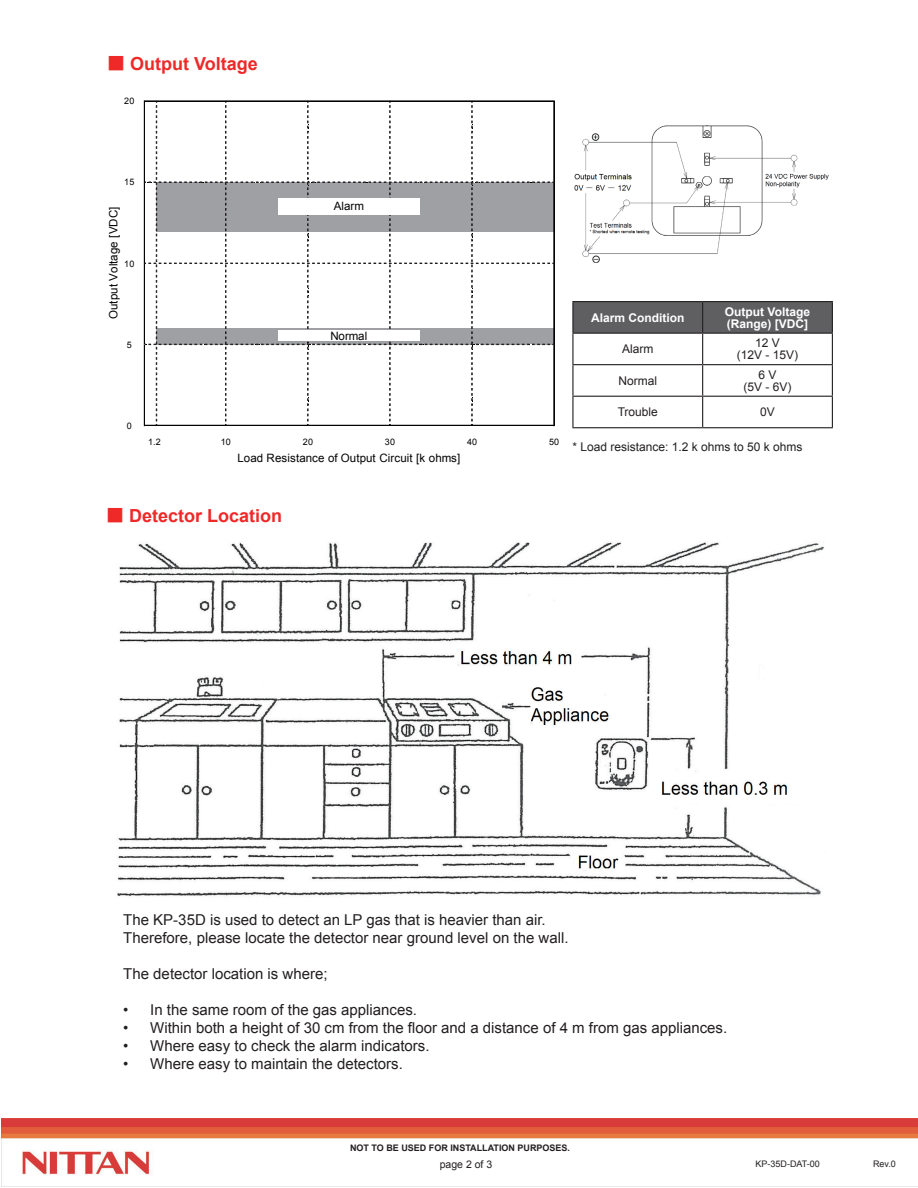
<style>
.page{position:relative;width:918px;height:1188px;background:#fff}
.page>*{position:absolute;margin:0;border:0;box-sizing:border-box;transform-origin:0 0}
.t1{font:700 18px "Arial";color:#ee2928}
.t2{font:15px/18px "Arial";color:#231f20}
.t3{font:12px/12px "Arial";color:#231f20;text-align:center}
.t4{font:700 12px/12px "Arial";color:#fff}
.t5{font:11.55px "Arial";color:#030303}
.t6{font:10.5px "Arial";color:#231f20}
.t7{font:700 9px "Arial";color:#231f20}
.t8{font:9px "Arial";letter-spacing:.015em;color:#030303}
.t9{font:9px "Arial";color:#231f20}
.s1{font-family:"Koz Min Pr 6 N";font-weight:400}
</style>
<div class="page">
<hr style="left:554px;top:101px;width:1px;height:325px;background:#030303">
<svg style="left:143px;top:101px;width:411px;height:326px"></svg>
<hr style="left:145px;top:425px;width:409px;height:1px;background:#030303">
<div style="left:278px;top:331px;width:142px;height:10px;background:#fff"></div>
<div style="left:279px;top:198px;width:141px;height:16px;background:#fff"></div>
<img style="left:1px;top:1119px;width:917px;height:67px">
<div style="left:675px;top:1153px;width:145px;height:22px;background:#fff"></div>
<div style="left:829px;top:1153px;width:67px;height:22px;background:#fff"></div>
<svg style="left:574px;top:302px;width:258px;height:31px;background:#5d5d60"></svg>
<hr style="left:572px;top:301px;width:131px;height:1px;background:#231f20">
<hr style="left:572px;top:302px;width:2px;height:31px;background:#231f20">
<hr style="left:703px;top:301px;width:130px;height:1px;background:#231f20">
<hr style="left:702px;top:302px;width:1px;height:31px;background:#231f20">
<hr style="left:832px;top:302px;width:1px;height:31px;background:#231f20">
<hr style="left:572px;top:333px;width:131px;height:1px;background:#231f20">
<hr style="left:572px;top:334px;width:2px;height:30px;background:#231f20">
<hr style="left:703px;top:333px;width:130px;height:1px;background:#231f20">
<hr style="left:702px;top:334px;width:1px;height:30px;background:#231f20">
<hr style="left:832px;top:334px;width:1px;height:30px;background:#231f20">
<hr style="left:572px;top:364px;width:131px;height:1px;background:#231f20">
<hr style="left:572px;top:365px;width:2px;height:31px;background:#231f20">
<hr style="left:703px;top:364px;width:130px;height:1px;background:#231f20">
<hr style="left:702px;top:365px;width:1px;height:31px;background:#231f20">
<hr style="left:832px;top:365px;width:1px;height:31px;background:#231f20">
<hr style="left:572px;top:396px;width:131px;height:1px;background:#231f20">
<hr style="left:572px;top:397px;width:2px;height:30px;background:#231f20">
<hr style="left:703px;top:396px;width:130px;height:1px;background:#231f20">
<hr style="left:702px;top:397px;width:1px;height:30px;background:#231f20">
<hr style="left:832px;top:397px;width:1px;height:30px;background:#231f20">
<hr style="left:572px;top:427px;width:131px;height:1px;background:#231f20">
<hr style="left:703px;top:427px;width:130px;height:1px;background:#231f20">
<img style="left:574px;top:125px;width:255px;height:138px">
<img style="left:117px;top:541px;width:707px;height:356px">
<p class="t1" style="left:107px;top:52px;width:152px"><span class="s1">■</span> Output Voltage</p>
<p class="t8" style="left:124px;top:95px;width:12px">20</p>
<p class="t8" style="left:124px;top:176px;width:12px">15</p>
<p class="t5" style="left:106px;top:319px;width:114px;rotate:-90deg">Output Voltage [VDC]</p>
<p class="t8" style="left:124px;top:257px;width:12px">10</p>
<p class="t8" style="left:127px;top:339px;width:6px">5</p>
<p class="t8" style="left:127px;top:420px;width:6px">0</p>
<p class="t8" style="left:148px;top:436px;width:14px">1.2</p>
<p class="t5" style="left:334px;top:199px;width:32px">Alarm</p>
<p class="t5" style="left:330px;top:328px;width:38px">Normal</p>
<p class="t8" style="left:221px;top:436px;width:12px">10</p>
<p class="t8" style="left:303px;top:436px;width:12px">20</p>
<p class="t8" style="left:385px;top:436px;width:12px">30</p>
<p class="t8" style="left:467px;top:436px;width:12px">40</p>
<p class="t8" style="left:549px;top:436px;width:12px">50</p>
<p class="t5" style="left:238px;top:450px;width:224px">Load Resistance of Output Circuit [k ohms]</p>
<p class="t4" style="left:591px;top:312px;width:95px">Alarm Condition</p>
<p class="t4" style="left:725px;top:306px;width:87px">Output Voltage (Range) [VDC]</p>
<p class="t3" style="left:622px;top:343px;width:33px">Alarm</p>
<p class="t3" style="left:737px;top:337px;width:63px">12 V<br>(12V - 15V)</p>
<p class="t3" style="left:618px;top:375px;width:40px">Normal</p>
<p class="t3" style="left:744px;top:369px;width:50px">6 V<br>(5V - 6V)</p>
<p class="t3" style="left:618px;top:406px;width:42px">Trouble</p>
<p class="t3" style="left:760px;top:406px;width:16px">0V</p>
<p class="t3" style="left:572px;top:441px;width:232px">* Load resistance: 1.2 k ohms to 50 k ohms</p>
<p class="t1" style="left:106px;top:504px;width:178px"><span class="s1">■</span> Detector Location</p>
<p class="t2" style="left:123px;top:911px;width:447px">The KP-35D is used to detect an LP gas that is heavier than air.<br>Therefore, please locate the detector near ground level on the wall.</p>
<p class="t2" style="left:123px;top:965px;width:206px">The detector location is where;</p>
<p class="t2" style="left:123px;top:1001px;width:295px">• In the same room of the gas appliances.</p>
<p class="t2" style="left:123px;top:1019px;width:605px">• Within both a height of 30 cm from the floor and a distance of 4 m from gas appliances.</p>
<p class="t2" style="left:123px;top:1037px;width:308px">• Where easy to check the alarm indicators.</p>
<p class="t2" style="left:123px;top:1055px;width:281px">• Where easy to maintain the detectors.</p>
<p class="t7" style="left:350px;top:1142px;width:222px">NOT TO BE USED FOR INSTALLATION PURPOSES.</p>
<p class="t6" style="left:440px;top:1157px;width:54px">page 2 of 3</p>
<p class="t9" style="left:756px;top:1158px;width:66px">KP-35D-DAT-00</p>
<p class="t9" style="left:873px;top:1158px;width:24px">Rev.0</p>
</div>
